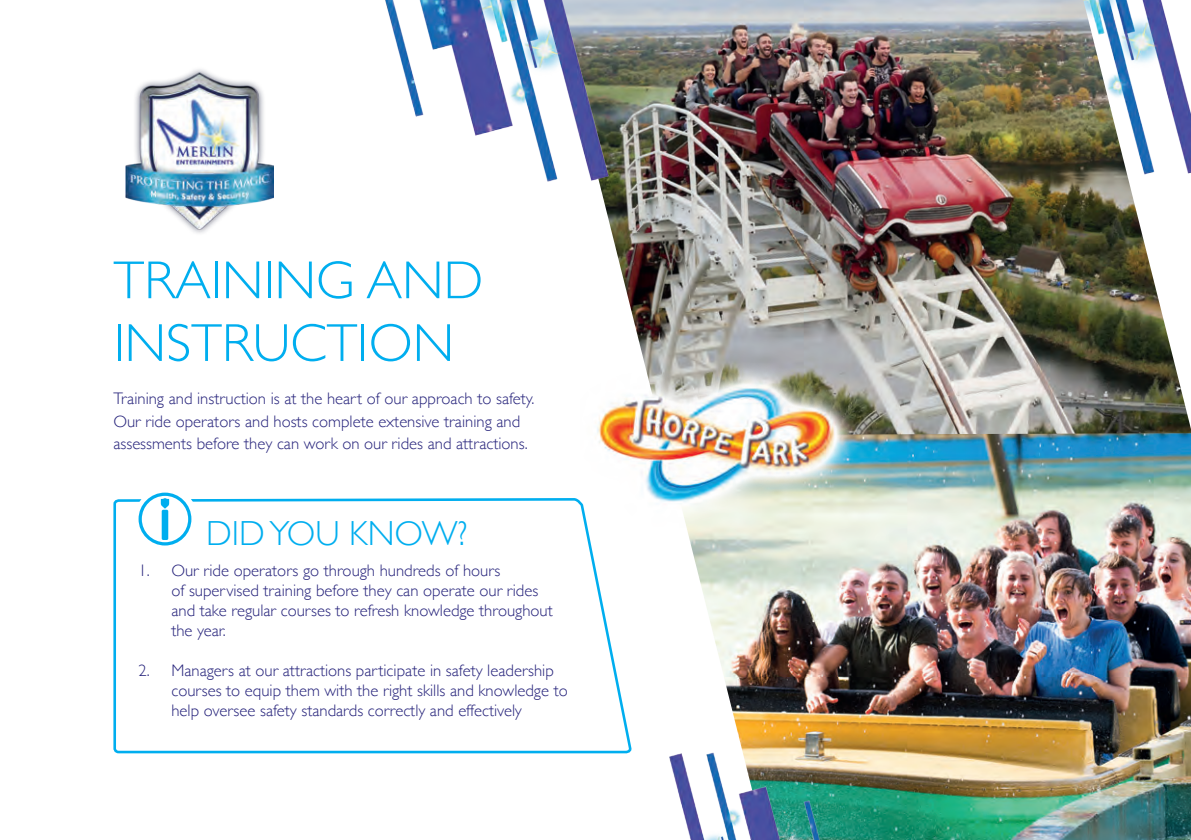
<style>
.page{position:relative;width:1191px;height:840px;background:#fff}
.page>*{position:absolute;margin:0;border:0;box-sizing:border-box;transform-origin:0 0}
.t1{font:300 53.6px/62.6px "Gill Sans";color:#00aeef}
.t2{font:300 34.8px "Gill Sans";color:#00aeef}
.t3{font:300 16.6px/20px "Gill Sans";color:#26237b}
</style>
<div class="page">
<svg style="left:113px;top:498px;width:518px;height:256px"></svg>
<div style="left:135px;top:486px;width:63px;height:63px;border:15px solid #fff;border-radius:50%"></div>
<svg style="left:139px;top:492px;width:52px;height:53px"></svg>
<div style="left:162px;top:509px;width:6px;height:30px;background:#00aeef;border-radius:2px"></div>
<img style="left:613px;top:0;width:578px;height:433px">
<img style="left:689px;top:433px;width:502px;height:406px">
<img style="left:631px;top:741px;width:240px;height:98px">
<img style="left:385px;top:0;width:252px;height:238px">
<img style="left:126px;top:69px;width:148px;height:164px">
<img style="left:580px;top:341px;width:279px;height:197px">
<h1 class="t1" style="left:113px;top:247px;width:371px">TRAINING AND<br>INSTRUCTION</h1>
<p class="t3" style="left:113px;top:386px;width:422px;line-height:22.4px">Training and instruction is at the heart of our approach to safety.<br>Our ride operators and hosts complete extensive training and assessments before they can work on our rides and attractions.</p>
<h2 class="t2" style="left:206px;top:506px;width:263px">DID YOU KNOW?</h2>
<p class="t3" style="left:171px;top:559px;width:383px;text-indent:-33px">1. Our ride operators go through hundreds of hours<br>of supervised training before they can operate our rides and take regular courses to refresh knowledge throughout the year.</p>
<p class="t3" style="left:171px;top:659px;width:398px;text-indent:-33px">2. Managers at our attractions participate in safety leadership courses to equip them with the right skills and knowledge to help oversee safety standards correctly and effectively</p>
</div>
